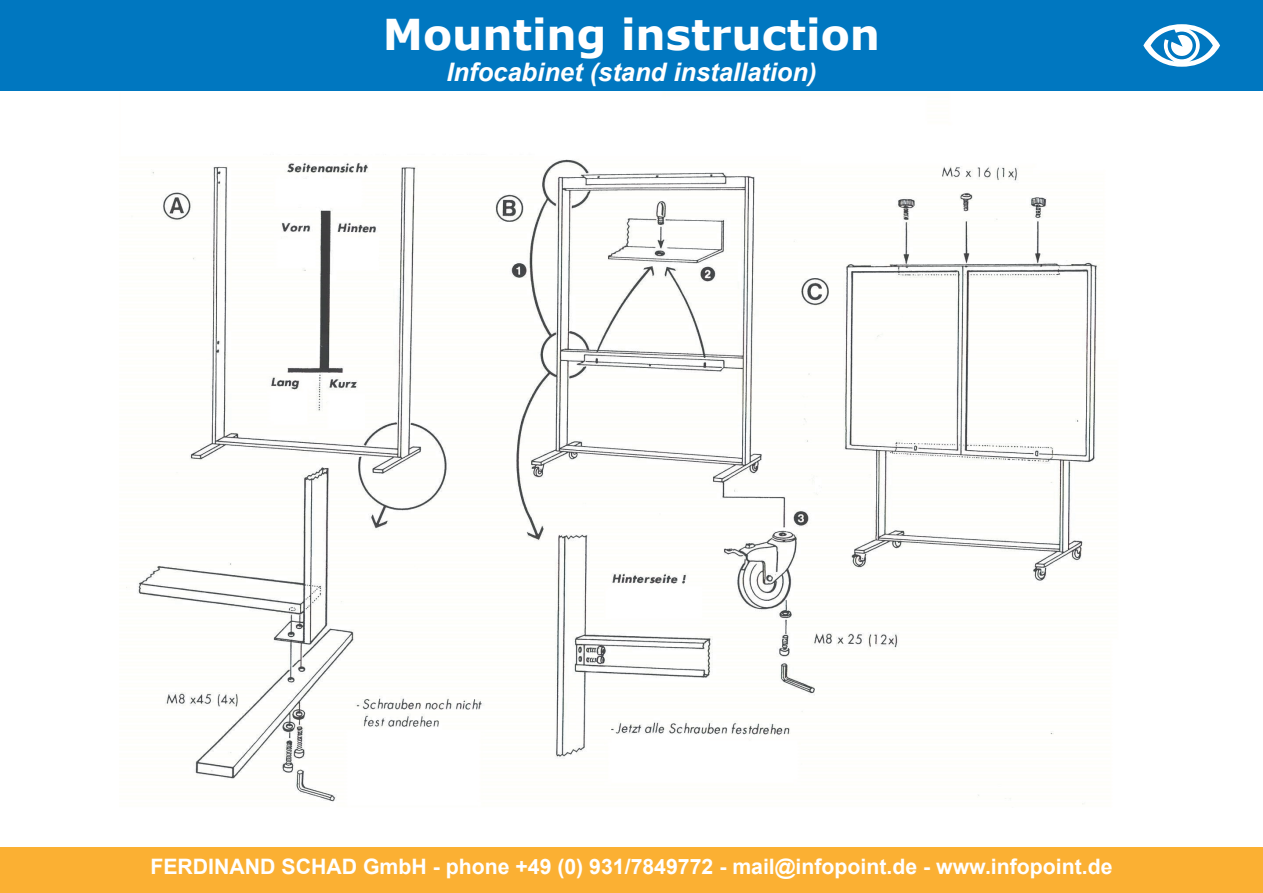
<style>
.page{position:relative;width:1263px;height:893px;background:#fff}
.page>*{position:absolute;margin:0;border:0;box-sizing:border-box;transform-origin:0 0}
.t1{font:700 42.45px "Verdana";color:#fff}
.t2{font:italic 700 25.5px "Arial";color:#fff}
.t3{font:700 21.3px "Arial";color:#fff}
</style>
<div class="page">
<img style="left:126px;top:159px;width:971px;height:645px">
<div style="left:0;top:847px;width:1263px;height:46px;background:#fbb033"></div>
<div style="left:0;top:0;width:1263px;height:91px;background:#0077c0"></div>
<svg style="left:1143px;top:24px;width:77px;height:43px"></svg>
<h1 class="t1" style="left:383px;top:4px;width:499px">Mounting instruction</h1>
<p class="t2" style="left:446px;top:55px;width:371px">Infocabinet (stand installation)</p>
<p class="t3" style="left:150px;top:851px;width:964px">FERDINAND SCHAD GmbH - phone +49 (0) 931/7849772 - mail@infopoint.de - www.infopoint.de</p>
</div>
